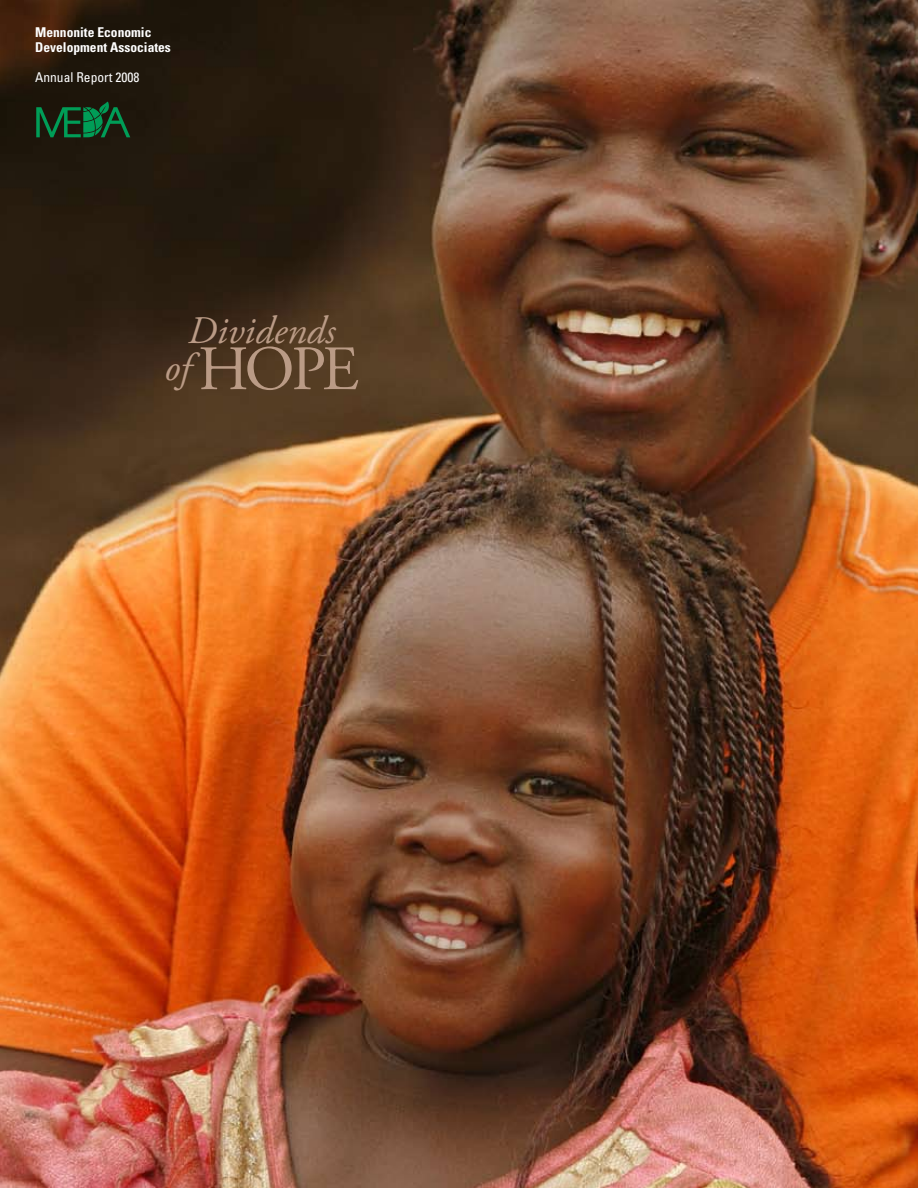
<style>
.page{position:relative;width:918px;height:1188px;background:#fff}
.page>*{position:absolute;margin:0;border:0;box-sizing:border-box;transform-origin:0 0}
.t1{font:63px "Adobe Garamond Pro";color:#ba9b86}
.t2{font:italic 39px "Adobe Garamond Pro";color:#ba9b86}
.t3{font:700 condensed 13.5px/15px "Univers";color:#fff}
.t4{font:condensed 13.5px "Univers";color:#fff}
.s1{font-style:italic;font-size:39px}
</style>
<div class="page">
<img style="left:0;top:0;width:918px;height:1188px">
<svg style="left:36px;top:101px;width:94px;height:36px;background:#124726"></svg>
<p class="t3" style="left:35px;top:25px;width:137px">Mennonite Economic<br>Development Associates</p>
<p class="t4" style="left:35px;top:69px;width:106px">Annual Report 2008</p>
<h2 class="t2" style="left:188px;top:307px;width:149px">Dividends</h2>
<h1 class="t1" style="left:164px;top:331px;width:196px"><span class="s1">of</span>HOPE</h1>
</div>
